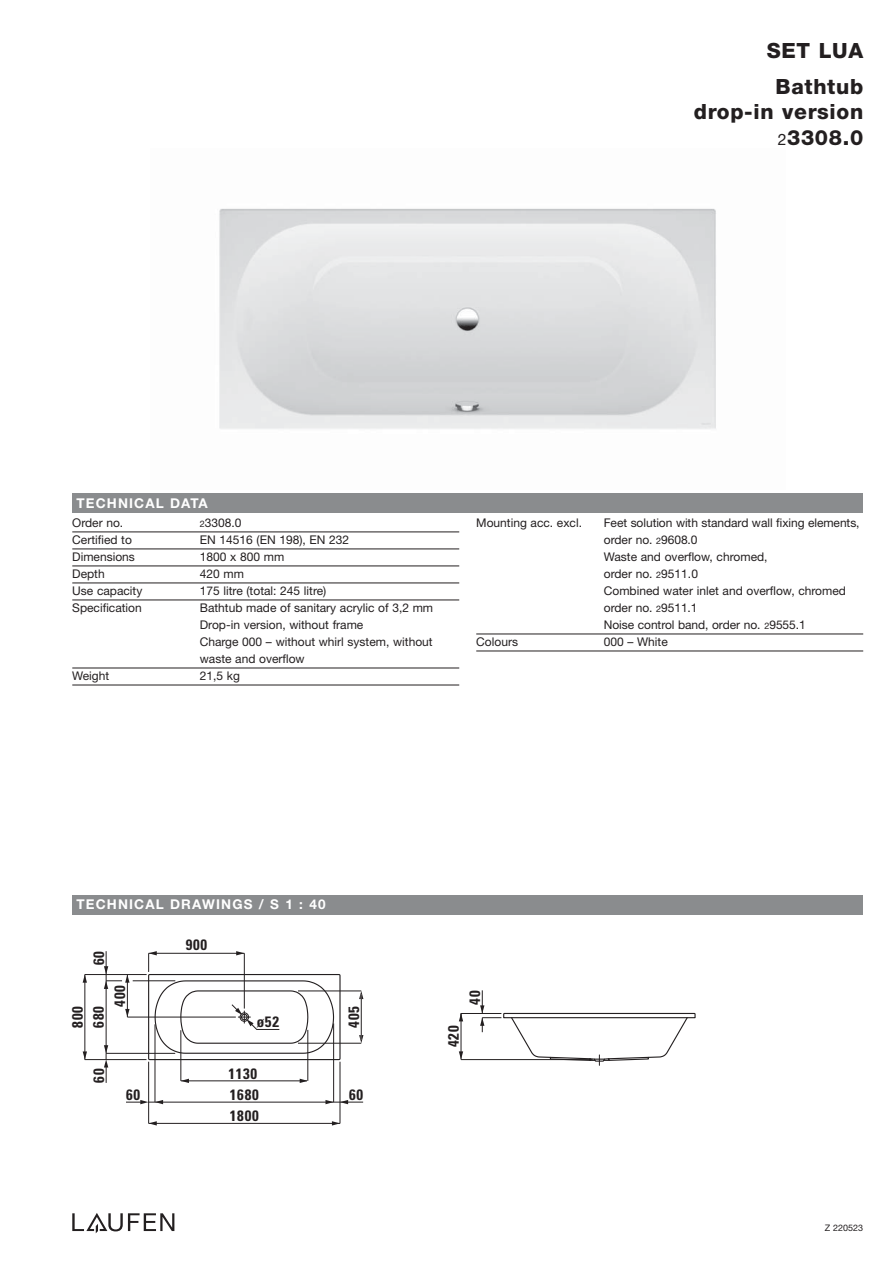
<style>
.page{position:relative;width:893px;height:1263px;background:#fff}
.page>*{position:absolute;margin:0;border:0;box-sizing:border-box;transform-origin:0 0}
.t1{font:800 21px/36.2px "Helvetica Neue";letter-spacing:.03em;color:#231f20;text-align:center}
.t2{font:700 condensed 15px/21.3px "Univers";letter-spacing:.05em;color:#231f20}
.t3{font:700 13.5px "Helvetica Neue";letter-spacing:.085em;color:#fff}
.t4{font:12px/17px "Helvetica Neue";color:#231f20}
.t5{font:9px "Helvetica Neue";color:#231f20}
.s1{font-weight:400;font-size:15.75px}
.s2{font-size:9px}
</style>
<div class="page">
<div style="left:72px;top:895px;width:791px;height:19px;background:#8a8c8e"></div>
<div style="left:72px;top:493px;width:791px;height:19px;background:#8a8c8e"></div>
<svg style="left:72px;top:1213px;width:102px;height:20px"></svg>
<img style="left:219px;top:208px;width:497px;height:221px">
<hr style="left:461px;top:1013px;width:40px;height:1px;background:#231f20">
<hr style="left:461px;top:1059px;width:132px;height:1px;background:#231f20">
<svg style="left:459px;top:1013px;width:4px;height:8px"></svg>
<hr style="left:461px;top:1013px;width:1px;height:46px;background:#231f20">
<svg style="left:459px;top:1051px;width:4px;height:8px"></svg>
<svg style="left:480px;top:990px;width:216px;height:75px"></svg>
<svg style="left:148px;top:951px;width:193px;height:110px"></svg>
<hr style="left:244px;top:953px;width:1px;height:55px;background:#231f20">
<hr style="left:148px;top:1062px;width:1px;height:61px;background:#231f20">
<hr style="left:340px;top:1062px;width:1px;height:61px;background:#231f20">
<hr style="left:149px;top:1123px;width:191px;height:1px;background:#231f20">
<svg style="left:149px;top:1121px;width:8px;height:4px"></svg>
<svg style="left:332px;top:1121px;width:8px;height:4px"></svg>
<hr style="left:181px;top:1080px;width:126px;height:1px;background:#231f20">
<svg style="left:181px;top:1079px;width:8px;height:4px"></svg>
<svg style="left:300px;top:1079px;width:8px;height:4px"></svg>
<svg style="left:359px;top:991px;width:4px;height:8px"></svg>
<svg style="left:359px;top:1035px;width:4px;height:8px"></svg>
<hr style="left:298px;top:991px;width:63px;height:1px;background:#231f20">
<hr style="left:298px;top:1043px;width:63px;height:1px;background:#231f20">
<hr style="left:308px;top:1030px;width:1px;height:51px;background:#231f20">
<hr style="left:181px;top:1030px;width:1px;height:51px;background:#231f20">
<hr style="left:85px;top:974px;width:1px;height:85px;background:#231f20">
<hr style="left:106px;top:981px;width:1px;height:72px;background:#231f20">
<hr style="left:85px;top:974px;width:62px;height:1px;background:#231f20">
<hr style="left:85px;top:1059px;width:62px;height:1px;background:#231f20">
<hr style="left:127px;top:975px;width:1px;height:42px;background:#231f20">
<hr style="left:133px;top:980px;width:42px;height:1px;background:#231f20">
<hr style="left:106px;top:1053px;width:69px;height:1px;background:#231f20">
<svg style="left:83px;top:974px;width:4px;height:9px"></svg>
<svg style="left:83px;top:1051px;width:4px;height:8px"></svg>
<svg style="left:125px;top:1009px;width:5px;height:8px"></svg>
<hr style="left:127px;top:1017px;width:109px;height:1px;background:#231f20">
<hr style="left:155px;top:1024px;width:1px;height:78px;background:#231f20">
<svg style="left:126px;top:1100px;width:22px;height:4px"></svg>
<svg style="left:155px;top:1100px;width:8px;height:4px"></svg>
<hr style="left:333px;top:1023px;width:1px;height:79px;background:#231f20">
<svg style="left:325px;top:1100px;width:9px;height:4px"></svg>
<hr style="left:148px;top:1102px;width:192px;height:1px;background:#231f20">
<svg style="left:340px;top:1100px;width:23px;height:4px"></svg>
<svg style="left:104px;top:951px;width:26px;height:38px"></svg>
<svg style="left:104px;top:1045px;width:4px;height:38px"></svg>
<hr style="left:361px;top:994px;width:1px;height:45px;background:#231f20">
<hr style="left:72px;top:532px;width:387px;height:1px;background:#231f20">
<hr style="left:72px;top:549px;width:387px;height:1px;background:#231f20">
<hr style="left:72px;top:566px;width:387px;height:1px;background:#231f20">
<hr style="left:72px;top:583px;width:387px;height:1px;background:#231f20">
<hr style="left:72px;top:600px;width:387px;height:1px;background:#231f20">
<hr style="left:72px;top:668px;width:387px;height:1px;background:#231f20">
<hr style="left:72px;top:685px;width:387px;height:1px;background:#231f20">
<hr style="left:476px;top:634px;width:387px;height:1px;background:#231f20">
<hr style="left:476px;top:651px;width:387px;height:1px;background:#231f20">
<h1 class="t1" style="left:767px;top:34px;width:98px">SET LUA<br>Bathtub</h1>
<h1 class="t1" style="left:694px;top:101px;width:171px;line-height:25.5px;text-align:right">drop-in version<br><span class="s1">2</span>3308.0</h1>
<p class="t3" style="left:77px;top:498px;width:133px">TECHNICAL DATA</p>
<p class="t4" style="left:72px;top:516px;width:53px">Order no.</p>
<p class="t4" style="left:200px;top:516px;width:43px"><span class="s2">2</span>3308.0</p>
<p class="t4" style="left:72px;top:533px;width:61px">Certified to</p>
<p class="t4" style="left:200px;top:533px;width:151px">EN 14516 (EN 198), EN 232</p>
<p class="t4" style="left:72px;top:550px;width:64px">Dimensions</p>
<p class="t4" style="left:200px;top:550px;width:86px">1800 x 800 mm</p>
<p class="t4" style="left:72px;top:567px;width:34px">Depth</p>
<p class="t4" style="left:200px;top:567px;width:46px">420 mm</p>
<p class="t4" style="left:72px;top:584px;width:72px">Use capacity</p>
<p class="t4" style="left:200px;top:584px;width:128px">175 litre (total: 245 litre)</p>
<p class="t4" style="left:72px;top:601px;width:71px">Specification</p>
<p class="t4" style="left:200px;top:601px;width:235px">Bathtub made of sanitary acrylic of 3,2 mm Drop-in version, without frame<br>Charge 000 – without whirl system, without waste and overflow</p>
<p class="t4" style="left:72px;top:669px;width:38px">Weight</p>
<p class="t4" style="left:200px;top:669px;width:42px">21,5 kg</p>
<p class="t4" style="left:476px;top:516px;width:107px">Mounting acc. excl.</p>
<p class="t4" style="left:604px;top:516px;width:257px">Feet solution with standard wall fixing elements, order no. <span class="s2">2</span>9608.0<br>Waste and overflow, chromed,<br>order no. <span class="s2">2</span>9511.0<br>Combined water inlet and overflow, chromed order no. <span class="s2">2</span>9511.1<br>Noise control band, order no. <span class="s2">2</span>9555.1</p>
<p class="t4" style="left:476px;top:635px;width:43px">Colours</p>
<p class="t4" style="left:604px;top:635px;width:66px">000 – White</p>
<p class="t3" style="left:77px;top:900px;width:250px">TECHNICAL DRAWINGS / S 1 : 40</p>
<p class="t2" style="left:90px;top:965px;width:16px;rotate:-90deg">60</p>
<p class="t2" style="left:186px;top:936px;width:23px">900</p>
<p class="t2" style="left:111px;top:1006px;width:23px;rotate:-90deg">400</p>
<p class="t2" style="left:68px;top:1028px;width:23px;rotate:-90deg">800<br>680</p>
<p class="t2" style="left:345px;top:1027px;width:23px;rotate:-90deg">405</p>
<p class="t2" style="left:257px;top:1013px;width:24px">ø52</p>
<p class="t2" style="left:90px;top:1083px;width:16px;rotate:-90deg">60</p>
<p class="t2" style="left:228px;top:1064px;width:30px">1130</p>
<p class="t2" style="left:126px;top:1086px;width:16px">60</p>
<p class="t2" style="left:230px;top:1085px;width:30px">1680</p>
<p class="t2" style="left:349px;top:1085px;width:16px">60</p>
<p class="t2" style="left:230px;top:1107px;width:30px">1800</p>
<p class="t2" style="left:444px;top:1047px;width:23px;rotate:-90deg">420</p>
<p class="t2" style="left:466px;top:1005px;width:16px;rotate:-90deg">40</p>
<p class="t5" style="left:825px;top:1224px;width:40px">Z 220523</p>
</div>
